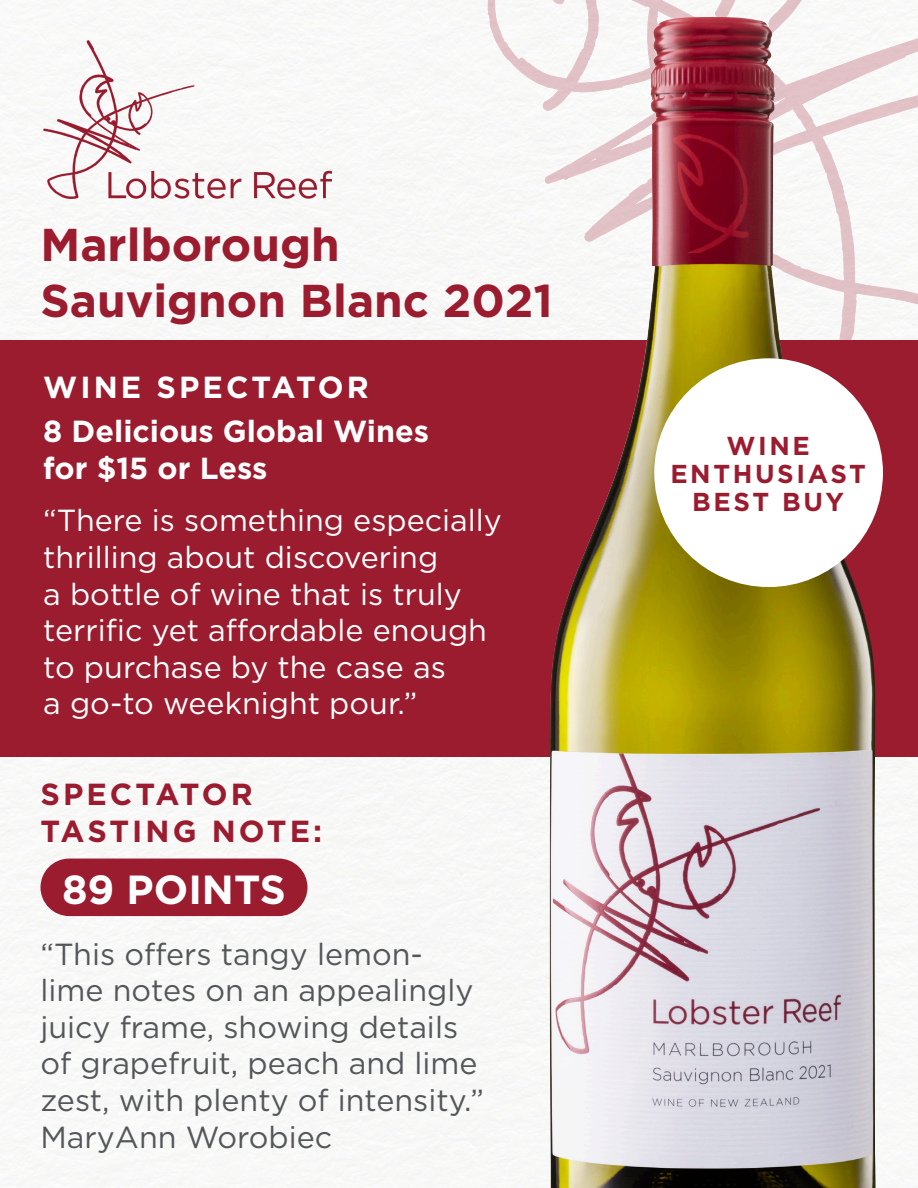
<style>
.page{position:relative;width:918px;height:1188px;background:#fff}
.page>*{position:absolute;margin:0;border:0;box-sizing:border-box;transform-origin:0 0}
.t1{font:700 46.05px/55.2px "Gotham";color:#9b1c2f}
.t2{font:700 40.65px "Gotham";color:#fff}
.t3{font:30.45px/36.6px "Gotham";color:#fff}
.t4{font:30.45px/36.6px "Gotham";color:#545759}
.t5{font:700 30.45px/44.5px "Gotham";color:#fff}
.t6{font:700 30.45px/36.6px "Gotham";letter-spacing:.1em;color:#9b1c2f}
.t7{font:700 25.95px/27.9px "Gotham";letter-spacing:.1em;color:#9b1c2f;text-align:center}
</style>
<div class="page">
<img style="left:0;top:0;width:918px;height:1188px">
<svg style="left:295px;top:0;width:623px;height:341px"></svg>
<div style="left:0;top:341px;width:918px;height:416px;background:#9b1c2f"></div>
<img style="left:550px;top:17px;width:326px;height:1171px">
<div style="left:40px;top:859px;width:267px;height:57px;background:#9b1c2f;border-radius:29px"></div>
<img style="left:43px;top:40px;width:288px;height:159px">
<div style="left:654px;top:358px;width:229px;height:229px;background:#fff;border-radius:50%"></div>
<h1 class="t1" style="left:40px;top:217px;width:514px">Marlborough<br>Sauvignon Blanc 2021</h1>
<p class="t5" style="left:43px;top:365px;width:387px">WINE SPECTATOR<br>8 Delicious Global Wines</p>
<p class="t5" style="left:43px;top:446px;width:226px">for $15 or Less</p>
<p class="t3" style="left:43px;top:502px;width:460px">“There is something especially thrilling about discovering<br>a bottle of wine that is truly terrific yet affordable enough to purchase by the case as<br>a go-to weeknight pour.”</p>
<p class="t6" style="left:40px;top:776px;width:283px">SPECTATOR<br>TASTING NOTE:</p>
<h2 class="t2" style="left:62px;top:862px;width:225px">89 POINTS</h2>
<p class="t4" style="left:40px;top:935px;width:445px">“This offers tangy lemon&shy;lime notes on an appealingly juicy frame, showing details of grapefruit, peach and lime zest, with plenty of intensity.”<br>MaryAnn Worobiec</p>
<p class="t7" style="left:670px;top:432px;width:197px">WINE<br>ENTHUSIAST<br>BEST BUY</p>
</div>
